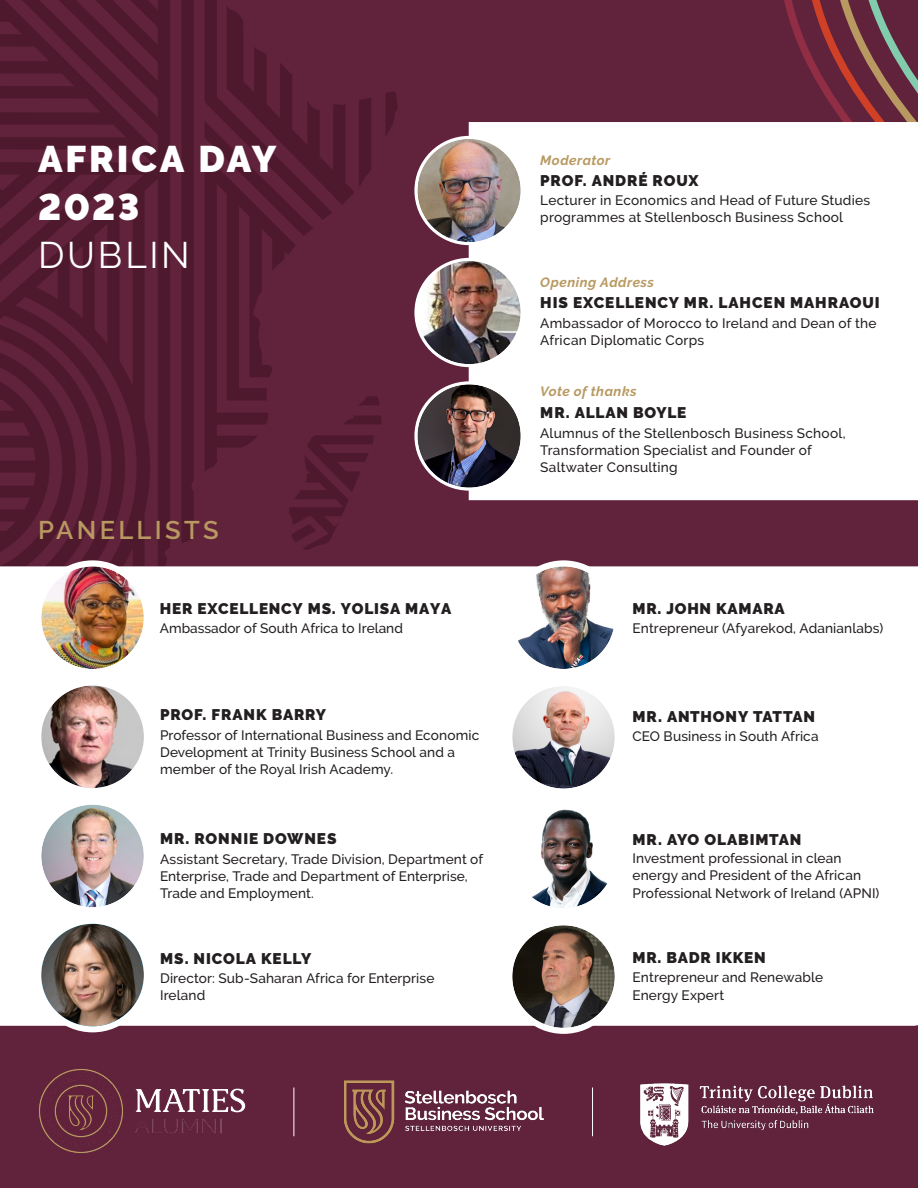
<style>
.page{position:relative;width:918px;height:1188px;background:#61223b}
.page>*{position:absolute;margin:0;border:0;box-sizing:border-box;transform-origin:0 0}
.t1{font:900 36.9px "Raleway";letter-spacing:.065em;color:#fff}
.t2{font:36.9px "Raleway";letter-spacing:.07em;color:#fff}
.t3{font:600 25.5px "Raleway";letter-spacing:.13em;color:#b89961}
.t4{font:900 15.3px "Raleway";letter-spacing:.05em;color:#231f20}
.t5{font:500 13.65px/17.1px "Raleway";letter-spacing:.01em;color:#231f20}
.t6{font:italic 700 13.5px "Raleway";letter-spacing:.035em;color:#b89961}
</style>
<div class="page">
<svg style="left:0;top:478px;width:194px;height:88px;fill:#4e192d"></svg>
<svg style="left:0;top:0;width:398px;height:478px"></svg>
<svg style="left:288px;top:387px;width:94px;height:163px"></svg>
<svg style="left:801px;top:0;width:26px;height:501px"></svg>
<svg style="left:827px;top:0;width:26px;height:501px"></svg>
<svg style="left:853px;top:0;width:65px;height:501px"></svg>
<div style="left:469px;top:122px;width:449px;height:378px;background:#fff"></div>
<div style="left:0;top:566px;width:918px;height:460px;background:#fff"></div>
<div style="left:416px;top:137px;width:106px;height:107px;background:#fff;border-radius:50%"></div>
<img style="left:417px;top:139px;width:104px;height:103px;border-radius:52px">
<div style="left:414px;top:136px;width:110px;height:109px;border:3px solid #fff;border-radius:50%"></div>
<img style="left:417px;top:384px;width:104px;height:104px;border-radius:52px">
<div style="left:414px;top:381px;width:110px;height:110px;border:3px solid #fff;border-radius:50%"></div>
<div style="left:416px;top:259px;width:106px;height:107px;background:#fff;border-radius:50%"></div>
<img style="left:417px;top:261px;width:104px;height:103px;border-radius:52px">
<div style="left:414px;top:258px;width:110px;height:109px;border:3px solid #fff;border-radius:50%"></div>
<div style="left:38px;top:563px;width:109px;height:109px;background:#fff;border-radius:50%"></div>
<img style="left:41px;top:566px;width:103px;height:103px;border-radius:51px">
<div style="left:35px;top:560px;width:115px;height:115px;border:6px solid #fff;border-radius:50%"></div>
<div style="left:509px;top:563px;width:109px;height:109px;background:#fff;border-radius:50%"></div>
<img style="left:512px;top:566px;width:103px;height:103px;border-radius:51px">
<div style="left:506px;top:560px;width:115px;height:115px;border:6px solid #fff;border-radius:50%"></div>
<svg style="left:38px;top:921px;width:109px;height:108px"></svg>
<img style="left:41px;top:924px;width:103px;height:102px;border-radius:51px">
<div style="left:35px;top:918px;width:115px;height:114px;border:6px solid #fff;border-radius:50%"></div>
<img style="left:42px;top:686px;width:100px;height:102px">
<div style="left:35px;top:680px;width:115px;height:114px;border:6px solid #fff;border-radius:50%"></div>
<div style="left:509px;top:683px;width:109px;height:109px;background:#fff;border-radius:50%"></div>
<img style="left:512px;top:686px;width:103px;height:103px;border-radius:51px">
<div style="left:506px;top:680px;width:115px;height:115px;border:6px solid #fff;border-radius:50%"></div>
<div style="left:38px;top:802px;width:109px;height:108px;background:#fff;border-radius:50%"></div>
<img style="left:41px;top:805px;width:103px;height:102px;border-radius:51px">
<div style="left:35px;top:799px;width:115px;height:114px;border:6px solid #fff;border-radius:50%"></div>
<div style="left:509px;top:803px;width:109px;height:108px;background:#fff;border-radius:50%"></div>
<img style="left:512px;top:806px;width:103px;height:102px;border-radius:51px">
<div style="left:506px;top:800px;width:115px;height:114px;border:6px solid #fff;border-radius:50%"></div>
<div style="left:509px;top:922px;width:109px;height:109px;background:#fff;border-radius:50%"></div>
<img style="left:512px;top:925px;width:103px;height:103px;border-radius:51px">
<div style="left:506px;top:919px;width:115px;height:115px;border:6px solid #fff;border-radius:50%"></div>
<img style="left:344px;top:1080px;width:200px;height:64px">
<svg style="left:135px;top:1088px;width:111px;height:46px"></svg>
<svg style="left:39px;top:1069px;width:84px;height:84px"></svg>
<img style="left:640px;top:1083px;width:234px;height:63px">
<hr style="left:294px;top:1088px;width:1px;height:48px;background:#fff">
<hr style="left:592px;top:1088px;width:1px;height:48px;background:#fff">
<p class="t1" style="left:38px;top:138px;width:240px">AFRICA DAY</p>
<p class="t1" style="left:38px;top:186px;width:103px">2023</p>
<p class="t2" style="left:38px;top:234px;width:153px">DUBLIN</p>
<p class="t3" style="left:38px;top:516px;width:182px">PANELLISTS</p>
<p class="t4" style="left:160px;top:600px;width:293px">HER EXCELLENCY MS. YOLISA MAYA</p>
<p class="t5" style="left:160px;top:620px;width:245px">Ambassador of South Africa to Ireland</p>
<p class="t4" style="left:160px;top:706px;width:168px">PROF. FRANK BARRY</p>
<p class="t5" style="left:160px;top:727px;width:321px">Professor of International Business and Economic<br>Development at Trinity Business School and a member of the Royal Irish Academy.</p>
<p class="t4" style="left:160px;top:830px;width:178px">MR. RONNIE DOWNES</p>
<p class="t5" style="left:160px;top:851px;width:325px">Assistant Secretary, Trade Division, Department of<br>Enterprise, Trade and Department of Enterprise,<br>Trade and Employment.</p>
<p class="t4" style="left:160px;top:950px;width:153px">MS. NICOLA KELLY</p>
<p class="t5" style="left:160px;top:970px;width:276px">Director: Sub-Saharan Africa for Enterprise<br>Ireland</p>
<p class="t6" style="left:540px;top:152px;width:72px">Moderator</p>
<p class="t4" style="left:540px;top:172px;width:160px">PROF. ANDRÉ ROUX</p>
<p class="t5" style="left:540px;top:192px;width:331px">Lecturer in Economics and Head of Future Studies programmes at Stellenbosch Business School</p>
<p class="t6" style="left:540px;top:274px;width:115px">Opening Address</p>
<p class="t4" style="left:540px;top:294px;width:341px">HIS EXCELLENCY MR. LAHCEN MAHRAOUI</p>
<p class="t5" style="left:540px;top:315px;width:338px">Ambassador of Morocco to Ireland and Dean of the<br>African Diplomatic Corps</p>
<p class="t6" style="left:540px;top:384px;width:98px">Vote of thanks</p>
<p class="t4" style="left:540px;top:404px;width:148px">MR. ALLAN BOYLE</p>
<p class="t5" style="left:540px;top:424px;width:307px">Alumnus of the Stellenbosch Business School,<br>Transformation Specialist and Founder of<br>Saltwater Consulting</p>
<p class="t4" style="left:633px;top:600px;width:154px">MR. JOHN KAMARA</p>
<p class="t5" style="left:633px;top:620px;width:252px">Entrepreneur (Afyarekod, Adanianlabs)</p>
<p class="t4" style="left:633px;top:708px;width:184px">MR. ANTHONY TATTAN</p>
<p class="t5" style="left:633px;top:728px;width:188px">CEO Business in South Africa</p>
<p class="t4" style="left:633px;top:831px;width:170px">MR. AYO OLABIMTAN</p>
<p class="t5" style="left:633px;top:849px;width:248px">Investment professional in clean energy and President of the African<br>Professional Network of Ireland (APNI)</p>
<p class="t4" style="left:633px;top:949px;width:135px">MR. BADR IKKEN</p>
<p class="t5" style="left:633px;top:969px;width:192px;line-height:17.5px">Entrepreneur and Renewable<br>Energy Expert</p>
</div>
